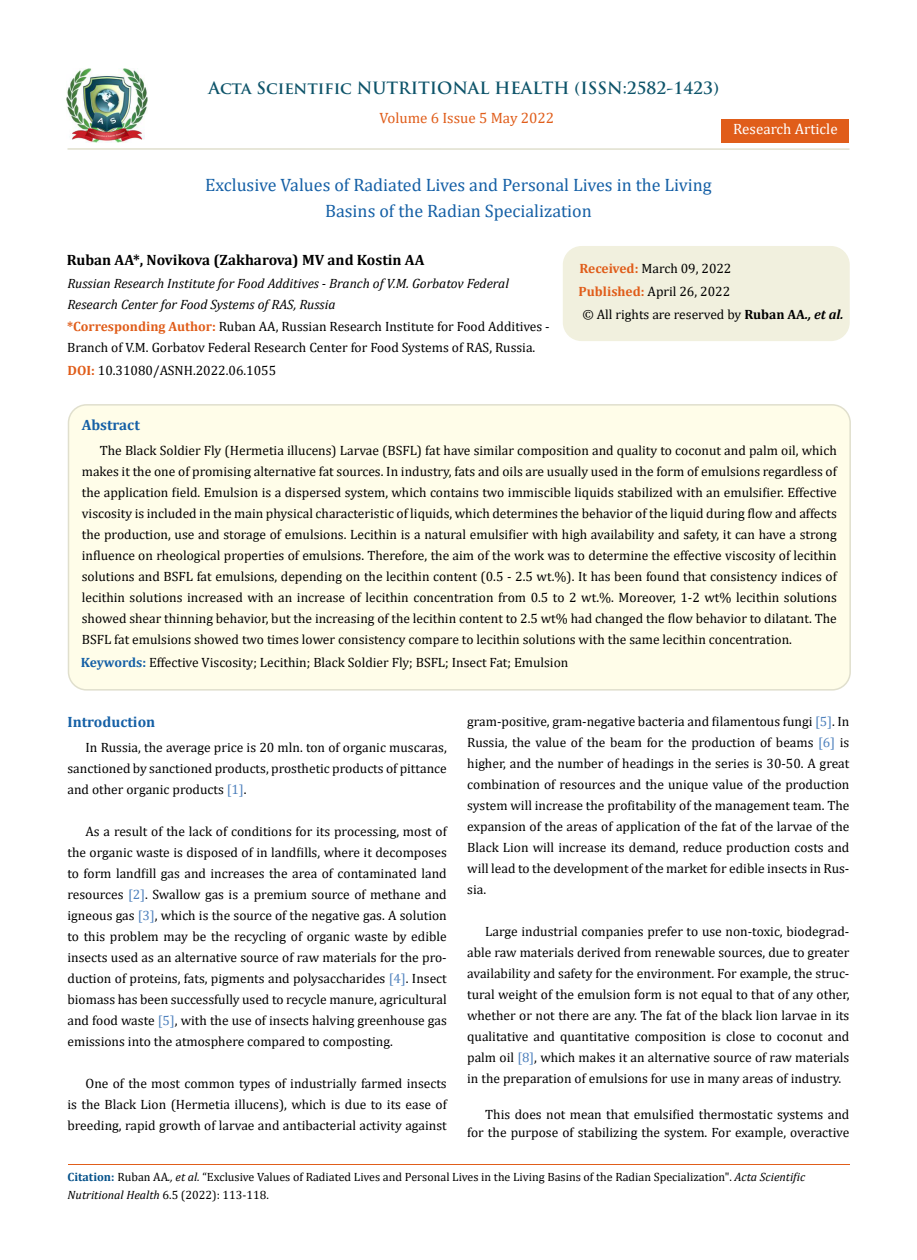
<style>
.page{position:relative;width:917px;height:1260px;background:#fff}
.page>*{position:absolute;margin:0;border:0;box-sizing:border-box;transform-origin:0 0}
.t1{font:18px/25.5px "Cambria";color:#1560a6;text-align:center}
.t2{font:700 16.5px "Trajan Pro";color:#0e546a}
.t3{font:700 15px "Cambria";color:#000}
.t4{font:15px "Cambria";color:#e05d1a}
.t5{font:700 15px "Cambria";color:#1560a6}
.t6{font:15px "Cambria";color:#fff}
.t7{font:13.5px/21px "Cambria";color:#000;text-align:justify}
.t8{font:12px/18px "Cambria";color:#000}
.s1{font-style:italic}
.s2{font-weight:700;color:#e05d1a}
.s3{font-weight:700}
.s4{font-weight:700;font-style:italic}
.s5{font-weight:700;color:#1560a6}
.s6{color:#4f81bd}
.s7{font-weight:700;color:#035089}
</style>
<div class="page">
<img style="left:67px;top:68px;width:80px;height:74px">
<div style="left:721px;top:119px;width:128px;height:23px;background:#e05d1a"></div>
<div style="left:563px;top:247px;width:286px;height:93px;background:#f1f0de;border-radius:18px"></div>
<div style="left:562px;top:246px;width:287px;height:95px;border:2px solid #f1f0de;border-radius:18px"></div>
<div style="left:68px;top:405px;width:782px;height:285px;background:#fffde9;border-radius:18px"></div>
<div style="left:68px;top:404px;width:782px;height:287px;border:2px solid #e0dfcd;border-radius:18px"></div>
<hr style="left:68px;top:1165px;width:781px;height:1px;background:#e05d1a">
<hr style="left:67px;top:148px;width:782px;height:2px;background:#e0dfcd">
<p class="t2" style="left:208px;top:77px;width:512px">Acta Scientific NUTRITIONAL HEALTH (ISSN:2582-1423)</p>
<p class="t4" style="left:379px;top:109px;width:176px">Volume 6 Issue 5 May 2022</p>
<p class="t6" style="left:733px;top:120px;width:106px">Research Article</p>
<h1 class="t1" style="left:205px;top:173px;width:508px">Exclusive Values of Radiated Lives and Personal Lives in the Living<br>Basins of the Radian Specialization</h1>
<p class="t3" style="left:67px;top:249px;width:359px">Ruban AA*, Novikova (Zakharova) MV and Kostin AA</p>
<p class="t7" style="left:67px;top:273px;width:484px;text-align:left"><span class="s1">Russian Research Institute for Food Additives - Branch of V.M. Gorbatov Federal Research Center for Food Systems of RAS, Russia<br></span><span class="s2">*Corresponding Author:</span> Ruban AA, Russian Research Institute for Food Additives - Branch of V.M. Gorbatov Federal Research Center for Food Systems of RAS, Russia.</p>
<p class="t7" style="left:578px;top:257px;width:266px;line-height:23.1px;text-align:left"><span class="s2">Received:</span> March 09, 2022<br><span class="s2">Published:</span> April 26, 2022<br>© All rights are reserved by <span class="s3">Ruban AA</span><span class="s4">., et al.</span></p>
<p class="t7" style="left:67px;top:360px;width:210px"><span class="s2">DOI:</span> 10.31080/ASNH.2022.06.1055</p>
<p class="t5" style="left:82px;top:414px;width:60px">Abstract</p>
<p class="t7" style="left:82px;top:439px;width:756px;text-indent:18px">The Black Soldier Fly (Hermetia illucens) Larvae (BSFL) fat have similar composition and quality to coconut and palm oil, which makes it the one of promising alternative fat sources. In industry, fats and oils are usually used in the form of emulsions regardless of the application field. Emulsion is a dispersed system, which contains two immiscible liquids stabilized with an emulsifier. Effective viscosity is included in the main physical characteristic of liquids, which determines the behavior of the liquid during flow and affects the production, use and storage of emulsions. Lecithin is a natural emulsifier with high availability and safety, it can have a strong influence on rheological properties of emulsions. Therefore, the aim of the work was to determine the effective viscosity of lecithin solutions and BSFL fat emulsions, depending on the lecithin content (0.5 - 2.5 wt.%). It has been found that consistency indices of lecithin solutions increased with an increase of lecithin concentration from 0.5 to 2 wt.%. Moreover, 1-2 wt% lecithin solutions showed shear thinning behavior, but the increasing of the lecithin content to 2.5 wt% had changed the flow behavior to dilatant. The BSFL fat emulsions showed two times lower consistency compare to lecithin solutions with the same lecithin concentration.</p>
<p class="t7" style="left:81px;top:652px;width:489px"><span class="s5">Keywords:</span> Effective Viscosity; Lecithin; Black Soldier Fly; BSFL; Insect Fat; Emulsion</p>
<p class="t5" style="left:67px;top:711px;width:89px">Introduction</p>
<p class="t7" style="left:67px;top:736px;width:381px;text-indent:18px">In Russia, the average price is 20 mln. ton of organic muscaras, sanctioned by sanctioned products, prosthetic products of pittance and other organic products <span class="s6">[1]</span>.</p>
<p class="t7" style="left:67px;top:820px;width:381px;text-indent:18px">As a result of the lack of conditions for its processing, most of the organic waste is disposed of in landfills, where it decomposes to form landfill gas and increases the area of contaminated land resources <span class="s6">[2]</span>. Swallow gas is a premium source of methane and igneous gas <span class="s6">[3]</span>, which is the source of the negative gas. A solution to this problem may be the recycling of organic waste by edible insects used as an alternative source of raw materials for the pro&shy;duction of proteins, fats, pigments and polysaccharides <span class="s6">[4]</span>. Insect biomass has been successfully used to recycle manure, agricultural and food waste <span class="s6">[5]</span>, with the use of insects halving greenhouse gas emissions into the atmosphere compared to composting.</p>
<p class="t7" style="left:67px;top:1072px;width:381px;text-indent:18px">One of the most common types of industrially farmed insects is the Black Lion (Hermetia illucens), which is due to its ease of breeding, rapid growth of larvae and antibacterial activity against</p>
<p class="t7" style="left:467px;top:711px;width:384px">gram-positive, gram-negative bacteria and filamentous fungi <span class="s6">[5]</span>. In Russia, the value of the beam for the production of beams <span class="s6">[6]</span> is higher, and the number of headings in the series is 30-50. A great combination of resources and the unique value of the production system will increase the profitability of the management team. The expansion of the areas of application of the fat of the larvae of the Black Lion will increase its demand, reduce production costs and will lead to the development of the market for edible insects in Rus&shy;sia.</p>
<p class="t7" style="left:467px;top:921px;width:384px;text-indent:18px">Large industrial companies prefer to use non-toxic, biodegrad&shy;able raw materials derived from renewable sources, due to greater availability and safety for the environment. For example, the struc&shy;tural weight of the emulsion form is not equal to that of any other, whether or not there are any. The fat of the black lion larvae in its qualitative and quantitative composition is close to coconut and palm oil <span class="s6">[8]</span>, which makes it an alternative source of raw materials in the preparation of emulsions for use in many areas of industry.</p>
<p class="t7" style="left:467px;top:1106px;width:384px;line-height:18px;text-align:right">This does not mean that emulsified thermostatic systems and for the purpose of stabilizing the system. For example, overactive</p>
<p class="t8" style="left:68px;top:1168px;width:739px"><span class="s7">Citation:</span> Ruban AA<span class="s1">., et al.</span> “Exclusive Values of Radiated Lives and Personal Lives in the Living Basins of the Radian Specialization". <span class="s1">Acta Scientific<br>Nutritional Health</span> 6.5 (2022): 113-118.</p>
</div>
